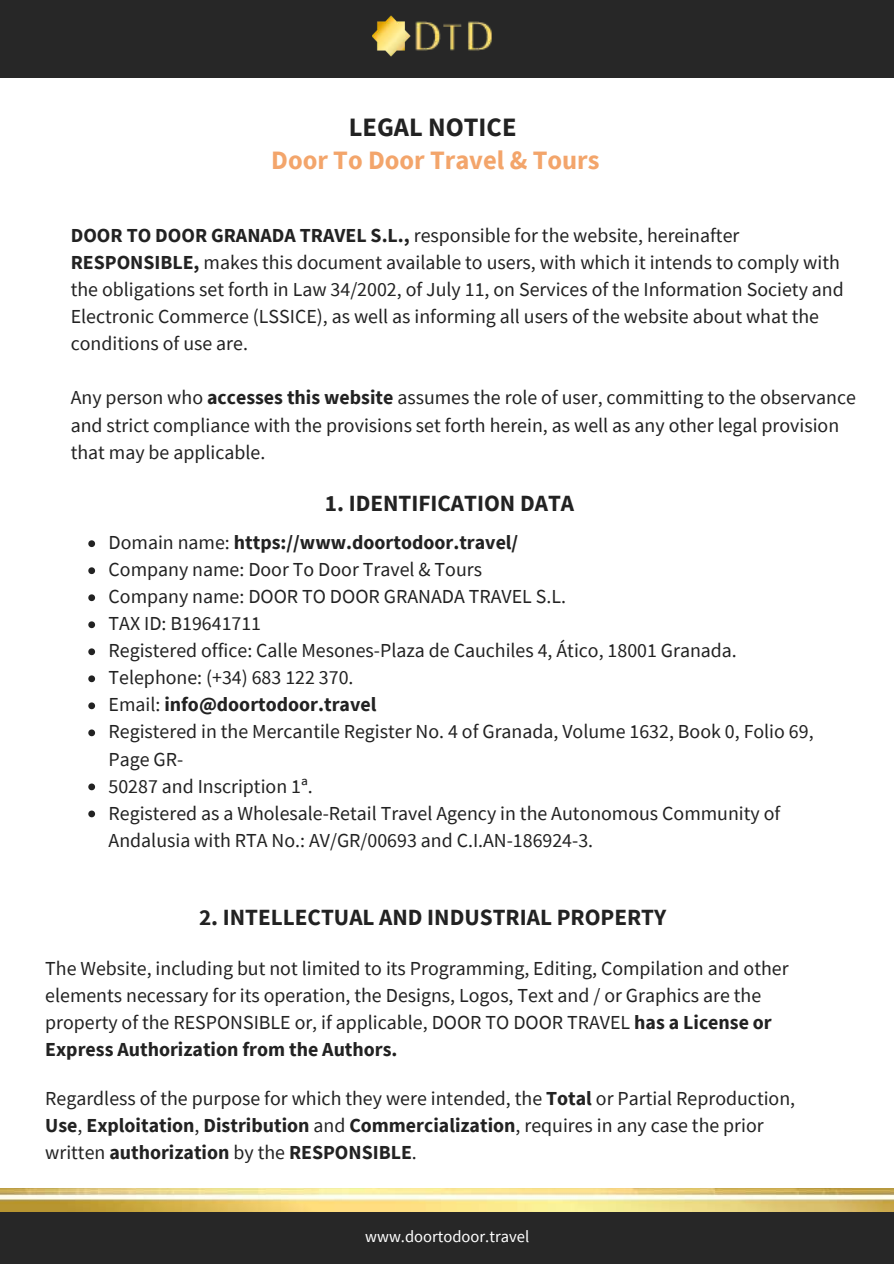
<style>
.page{position:relative;width:894px;height:1264px;background:#fff}
.page>*{position:absolute;margin:0;border:0;box-sizing:border-box;transform-origin:0 0}
.t1{font:700 26.55px "Source Sans Pro";color:#f3a56b}
.t2{font:700 26.55px "Source Sans Pro";color:#222}
.t3{font:700 23.1px "Source Sans Pro";color:#222}
.t4{font:19.8px/27px "Source Sans Pro";color:#222}
.t5{font:16.5px "Source Sans Pro";color:#fff}
.s1{font-weight:700}
</style>
<div class="page">
<div style="left:0;top:1202px;width:893px;height:61px;background:#272727"></div>
<img style="left:0;top:1188px;width:893px;height:23px">
<div style="left:0;top:0;width:893px;height:77px;background:#272727"></div>
<img style="left:372px;top:16px;width:38px;height:40px">
<img style="left:410px;top:21px;width:82px;height:30px">
<svg style="left:88px;top:540px;width:7px;height:7px"></svg>
<svg style="left:88px;top:567px;width:7px;height:7px"></svg>
<svg style="left:88px;top:594px;width:7px;height:7px"></svg>
<svg style="left:88px;top:621px;width:7px;height:7px"></svg>
<svg style="left:88px;top:648px;width:7px;height:7px"></svg>
<svg style="left:88px;top:675px;width:7px;height:7px"></svg>
<svg style="left:88px;top:702px;width:7px;height:7px"></svg>
<svg style="left:88px;top:729px;width:7px;height:7px"></svg>
<svg style="left:88px;top:783px;width:7px;height:7px"></svg>
<svg style="left:88px;top:810px;width:7px;height:7px"></svg>
<h1 class="t2" style="left:349px;top:110px;width:169px">LEGAL NOTICE</h1>
<h1 class="t1" style="left:271px;top:143px;width:329px">Door To Door Travel &amp; Tours</h1>
<p class="t4" style="left:71px;top:222px;width:774px"><span class="s1">DOOR TO DOOR GRANADA TRAVEL S.L.,</span> responsible for the website, hereinafter <span class="s1">RESPONSIBLE,</span> makes this document available to users, with which it intends to comply with the obligations set forth in Law 34/2002, of July 11, on Services of the Information Society and Electronic Commerce (LSSICE), as well as informing all users of the website about what the conditions of use are.</p>
<p class="t4" style="left:71px;top:384px;width:786px">Any person who <span class="s1">accesses this website</span> assumes the role of user, committing to the observance and strict compliance with the provisions set forth herein, as well as any other legal provision that may be applicable.</p>
<p class="t3" style="left:325px;top:488px;width:251px">1. IDENTIFICATION DATA</p>
<p class="t4" style="left:109px;top:529px;width:706px">Domain name: <span class="s1">https://www.doortodoor.travel/<br></span>Company name: Door To Door Travel &amp; Tours<br>Company name: DOOR TO DOOR GRANADA TRAVEL S.L.<br>TAX ID: B19641711<br>Registered office: Calle Mesones-Plaza de Cauchiles 4, Ático, 18001 Granada.<br>Telephone: (+34) 683 122 370.<br>Email: <span class="s1">info@doortodoor.travel<br></span>Registered in the Mercantile Register No. 4 of Granada, Volume 1632, Book 0, Folio 69, Page GR-<br>50287 and Inscription 1ª.<br>Registered as a Wholesale-Retail Travel Agency in the Autonomous Community of Andalusia with RTA No.: AV/GR/00693 and C.I.AN-186924-3.</p>
<p class="t3" style="left:199px;top:902px;width:468px">2. INTELLECTUAL AND INDUSTRIAL PROPERTY</p>
<p class="t4" style="left:45px;top:954px;width:744px">The Website, including but not limited to its Programming, Editing, Compilation and other elements necessary for its operation, the Designs, Logos, Text and / or Graphics are the property of the RESPONSIBLE or, if applicable, DOOR TO DOOR TRAVEL <span class="s1">has a License or Express Authorization from the Authors.</span></p>
<p class="t4" style="left:45px;top:1084px;width:751px">Regardless of the purpose for which they were intended, the <span class="s1">Total</span> or Partial Reproduction,<br><span class="s1">Use</span>, <span class="s1">Exploitation</span>, <span class="s1">Distribution</span> and <span class="s1">Commercialization</span>, requires in any case the prior written <span class="s1">authorization</span> by the <span class="s1">RESPONSIBLE</span>.</p>
<p class="t5" style="left:365px;top:1225px;width:165px">www.doortodoor.travel</p>
</div>
